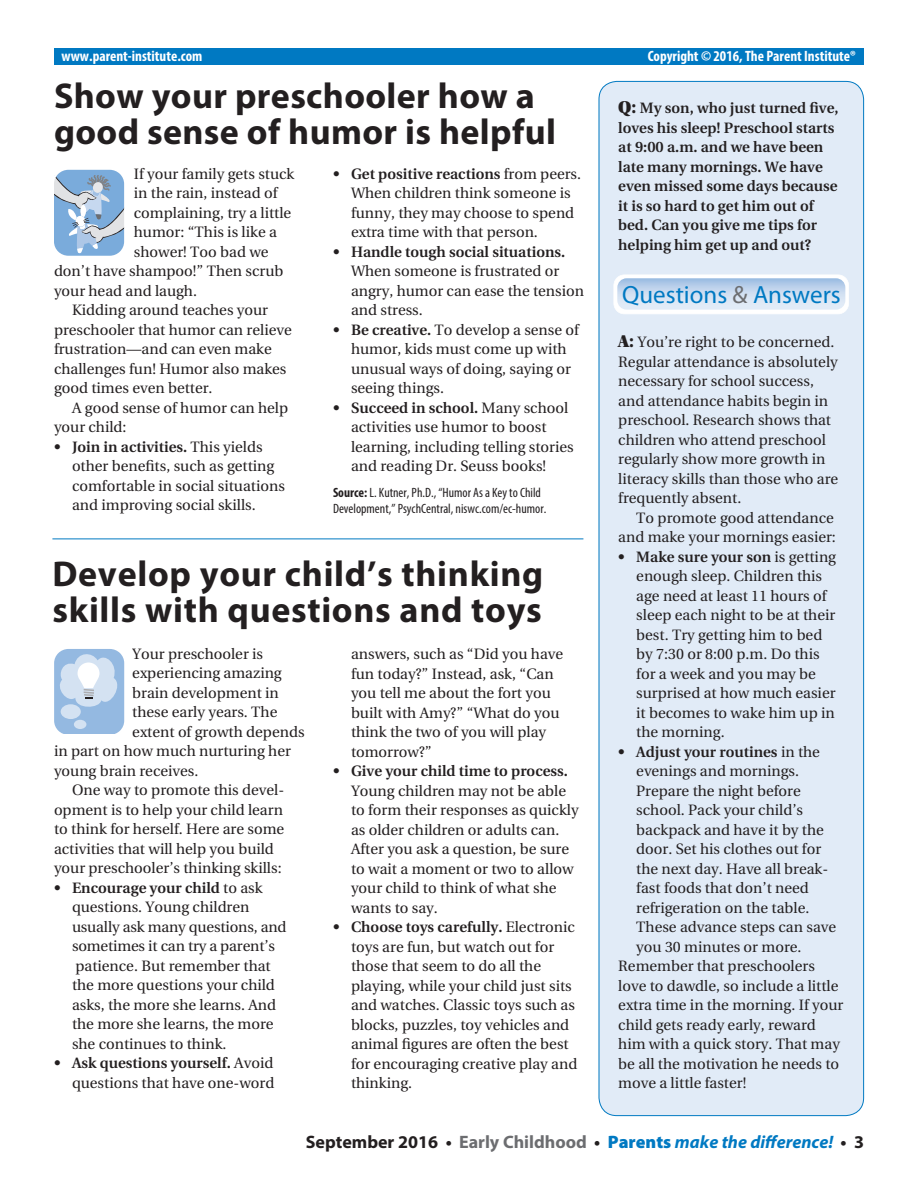
<style>
.page{position:relative;width:918px;height:1188px;background:#fff}
.page>*{position:absolute;margin:0;border:0;box-sizing:border-box;transform-origin:0 0}
._01_Medium_Headline{font:700 36px/36px "Myriad Pro";letter-spacing:.02em;color:#231f20}
.t1{font:24.9px "Block Berthold BQ";color:#0079c2}
.t2{font:italic 700 18px "Myriad Pro";color:#0079c2}
._05_Bullet_text{font:15px/19.5px "Utopia";color:#231f20}
._04_Body_text{font:15px/19.5px "Utopia";color:#231f20}
._04_Body_text-2{font:600 15px/19.5px "Utopia";color:#231f20}
.t3{font:700 condensed 15px "Myriad Pro";color:#fff}
._07_Source{font:condensed 13.5px/16.5px "Myriad Pro";color:#231f20}
.s1{font-family:"Utopia Std Black Headline";font-weight:400;font-size:18px}
.s2{font-weight:600}
.s3{font-weight:700}
.s4{color:#6c6d70}
.s5{font-family:"Utopia Std Black Headline";font-size:18px}
.s6{font-style:normal;color:#231f20}
.s7{font-style:normal;color:#6c6d70}
.s8{font-weight:900;font-style:normal}
</style>
<div class="page">
<div style="left:599px;top:81px;width:265px;height:1035px;background:#e1ebf7;border-radius:18px"></div>
<div style="left:54px;top:49px;width:810px;height:16px;background:#0079c2"></div>
<hr style="left:52px;top:539px;width:531px;height:1px;background:#0079c2">
<svg style="left:54px;top:169px;width:71px;height:87px;background:#9ab9d9"></svg>
<svg style="left:54px;top:649px;width:71px;height:84px;background:#b6cee9"></svg>
<div style="left:614px;top:275px;width:235px;height:39px;background:#fff"></div>
<img style="left:617px;top:278px;width:228px;height:32px">
<p class="t3" style="left:62px;top:46px;width:142px">www.parent-institute.com</p>
<p class="t3" style="left:648px;top:46px;width:210px">Copyright © 2016, The Parent Institute®</p>
<p class="_01_Medium_Headline" style="left:54px;top:77px;width:503px">Show your preschooler how a good sense of humor is helpful</p>
<p class="_04_Body_text-2" style="left:618px;top:99px;width:222px"><span class="s1">Q:</span> My son, who just turned five, loves his sleep! Preschool starts at 9:00 a.m. and we have been late many mornings. We have even missed some days because it is so hard to get him out of bed. Can you give me tips for helping him get up and out?</p>
<p class="_04_Body_text" style="left:134px;top:164px;width:162px">If your family gets stuck</p>
<p class="_04_Body_text" style="left:134px;top:184px;width:145px">in the rain, instead of</p>
<p class="_04_Body_text" style="left:134px;top:203px;width:159px">complaining, try a little</p>
<p class="_04_Body_text" style="left:134px;top:223px;width:145px">humor: “This is like a</p>
<p class="_04_Body_text" style="left:134px;top:242px;width:136px">shower! Too bad we</p>
<p class="_04_Body_text" style="left:54px;top:262px;width:231px">don’t have shampoo!” Then scrub</p>
<p class="_04_Body_text" style="left:54px;top:281px;width:145px">your head and laugh.</p>
<p class="_04_Body_text" style="left:54px;top:301px;width:239px;text-indent:18px">Kidding around teaches your preschooler that humor can relieve frustration—and can even make challenges fun! Humor also makes good times even better.</p>
<p class="_04_Body_text" style="left:54px;top:398px;width:236px;text-indent:18px">A good sense of humor can help your child:</p>
<p class="_05_Bullet_text" style="left:72px;top:437px;width:214px;text-indent:-18px"><span class="s2">• Join in activities.</span> This yields other benefits, such as getting comfortable in social situations and improving social skills.</p>
<p class="_05_Bullet_text" style="left:351px;top:164px;width:232px;text-indent:-18px"><span class="s2">• Get positive reactions</span> from peers.<br>When children think someone is funny, they may choose to spend extra time with that person.</p>
<p class="_05_Bullet_text" style="left:351px;top:242px;width:235px;text-indent:-18px"><span class="s2">• Handle tough social situations.<br></span>When someone is frustrated or angry, humor can ease the tension and stress.</p>
<p class="_05_Bullet_text" style="left:351px;top:320px;width:229px;text-indent:-18px"><span class="s2">• Be creative.</span> To develop a sense of humor, kids must come up with unusual ways of doing, saying or seeing things.</p>
<p class="_05_Bullet_text" style="left:351px;top:398px;width:224px;text-indent:-18px"><span class="s2">• Succeed in school.</span> Many school activities use humor to boost learning, including telling stories and reading Dr. Seuss books!</p>
<p class="_07_Source" style="left:333px;top:484px;width:215px"><span class="s3">Source:</span> L. Kutner, Ph.D., “Humor As a Key to Child<br>Development,” PsychCentral, niswc.com/ec-humor.</p>
<p class="t1" style="left:622px;top:279px;width:220px">Questions <span class="s4">&amp;</span> Answers</p>
<p class="_04_Body_text" style="left:618px;top:333px;width:221px"><span class="s5">A:</span> You’re right to be concerned.<br>Regular attendance is absolutely necessary for school success, and attendance habits begin in preschool. Research shows that children who attend preschool regularly show more growth in literacy skills than those who are frequently absent.</p>
<p class="_04_Body_text" style="left:618px;top:508px;width:219px;text-align:right">To promote good attendance and make your mornings easier:</p>
<p class="_05_Bullet_text" style="left:636px;top:547px;width:201px;text-indent:-18px"><span class="s2">• Make sure your son</span> is getting enough sleep. Children this age need at least 11 hours of sleep each night to be at their best. Try getting him to bed by 7:30 or 8:00 p.m. Do this for a week and you may be surprised at how much easier it becomes to wake him up in the morning.</p>
<p class="_05_Bullet_text" style="left:636px;top:742px;width:201px;text-indent:-18px"><span class="s2">• Adjust your routines</span> in the evenings and mornings.<br>Prepare the night before school. Pack your child’s backpack and have it by the door. Set his clothes out for the next day. Have all break&shy;fast foods that don’t need refrigeration on the table.<br>These advance steps can save you 30 minutes or more.</p>
<p class="_04_Body_text" style="left:618px;top:957px;width:227px">Remember that preschoolers love to dawdle, so include a little extra time in the morning. If your child gets ready early, reward him with a quick story. That may be all the motivation he needs to move a little faster!</p>
<p class="_01_Medium_Headline" style="left:52px;top:555px;width:492px">Develop your child’s thinking skills with questions and toys</p>
<p class="_04_Body_text" style="left:132px;top:644px;width:132px">Your preschooler is</p>
<p class="_04_Body_text" style="left:132px;top:664px;width:151px">experiencing amazing</p>
<p class="_04_Body_text" style="left:132px;top:683px;width:148px">brain development in</p>
<p class="_04_Body_text" style="left:132px;top:703px;width:147px">these early years. The</p>
<p class="_04_Body_text" style="left:132px;top:722px;width:174px">extent of growth depends</p>
<p class="_04_Body_text" style="left:54px;top:742px;width:238px">in part on how much nurturing her</p>
<p class="_04_Body_text" style="left:54px;top:761px;width:146px">young brain receives.</p>
<p class="_04_Body_text" style="left:54px;top:781px;width:232px;text-indent:18px">One way to promote this devel&shy;opment is to help your child learn to think for herself. Here are some activities that will help you build your preschooler’s thinking skills:</p>
<p class="_05_Bullet_text" style="left:72px;top:878px;width:216px;text-indent:-18px"><span class="s2">• Encourage your child</span> to ask questions. Young children usually ask many questions, and sometimes it can try a parent’s patience. But remember that the more questions your child asks, the more she learns. And the more she learns, the more she continues to think.</p>
<p class="_05_Bullet_text" style="left:54px;top:1054px;width:222px;text-align:right"><span class="s2">• Ask questions yourself.</span> Avoid questions that have one-word</p>
<p class="_05_Bullet_text" style="left:351px;top:644px;width:214px">answers, such as “Did you have fun today?” Instead, ask, “Can you tell me about the fort you built with Amy?” “What do you think the two of you will play tomorrow?”</p>
<p class="_05_Bullet_text" style="left:351px;top:761px;width:229px;text-indent:-18px"><span class="s2">• Give your child time to process.<br></span>Young children may not be able to form their responses as quickly as older children or adults can.<br>After you ask a question, be sure to wait a moment or two to allow your child to think of what she wants to say.</p>
<p class="_05_Bullet_text" style="left:351px;top:917px;width:228px;text-indent:-18px"><span class="s2">• Choose toys carefully.</span> Electronic toys are fun, but watch out for those that seem to do all the playing, while your child just sits and watches. Classic toys such as blocks, puzzles, toy vehicles and animal figures are often the best for encouraging creative play and thinking.</p>
<p class="t2" style="left:306px;top:1130px;width:560px"><span class="s6">September 2016 •</span> <span class="s7">Early Childhood</span> <span class="s6">•</span> <span class="s8">Parents</span> make the difference! <span class="s6">• 3</span></p>
</div>
